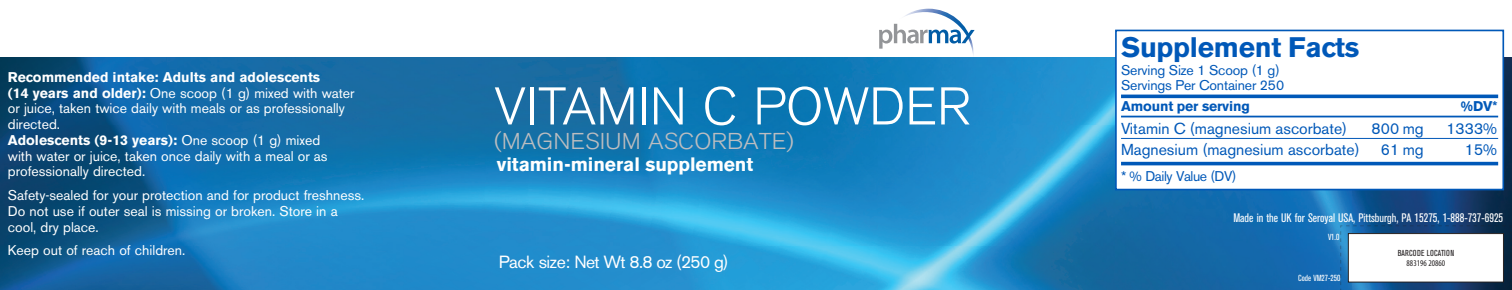
<style>
.page{position:relative;width:1512px;height:290px;background:#fff}
.page>*{position:absolute;margin:0;border:0;box-sizing:border-box;transform-origin:0 0}
._6_title{font:300 52.5px "Akzidenz Grotesk BE";color:#fff}
.t1{font:700 28px "Akzidenz Grotesk BE";letter-spacing:-.01em;color:#0058b8}
._6_title-2{font:300 22.75px "Akzidenz Grotesk BE";color:#bcbdc0;scale:1.06 1}
._3_code{font:700 19.25px "Akzidenz Grotesk BE";letter-spacing:-.005em;color:#fff}
._5__Pack_size{font:17.5px "Akzidenz Grotesk BE";letter-spacing:-.035em;color:#fff}
.Paragraph_Style_1{font:15.75px "Akzidenz Grotesk BE";color:#0058b8}
.Paragraph_Style_2{font:15.75px "Akzidenz Grotesk BE";color:#0058b8}
._4_Recommended{font:14px/15.8px "Akzidenz Grotesk BE";color:#fff}
._4_Recommended-2{font:14px "Akzidenz Grotesk BE";letter-spacing:-.01em;color:#0058b8}
.t2{font:700 14px "Akzidenz Grotesk BE";letter-spacing:-.01em;color:#0058b8}
._4_Recommended-3{font:14px "Akzidenz Grotesk BE";letter-spacing:-.03em;color:#0058b8}
._4_Recommended-4{font:condensed 12.25px "Akzidenz Grotesk BE";color:#fff}
._3_code-2{font:condensed 8.75px "Akzidenz Grotesk BE";color:#fff}
.t3{font:condensed 8.75px "Myriad Pro";color:#231f20}
._4_Recommended-5{font:condensed 8.75px "Akzidenz Grotesk BE";color:#fff}
.t4{font:condensed 8.58px "Akzidenz Grotesk BE";letter-spacing:.02em;color:#231f20}
.s1{font-weight:700}
</style>
<div class="page">
<svg style="left:879px;top:8px;width:96px;height:50px"></svg>
<img style="left:0;top:58px;width:1512px;height:232px">
<div style="left:1116px;top:30px;width:387px;height:159px;background:#fff"></div>
<hr style="left:1121px;top:95px;width:377px;height:3px;background:#0058b8">
<hr style="left:1121px;top:116px;width:377px;height:1px;background:#0058b8">
<hr style="left:1121px;top:138px;width:377px;height:1px;background:#0058b8">
<hr style="left:1121px;top:162px;width:377px;height:3px;background:#0058b8">
<div style="left:1115px;top:30px;width:389px;height:160px;border:2px solid #0058b8"></div>
<svg style="left:1340px;top:225px;width:172px;height:65px"></svg>
<div style="left:1348px;top:233px;width:155px;height:49px;background:#fff"></div>
<div style="left:1348px;top:233px;width:156px;height:49px;border:1px solid #231f20"></div>
<p class="t1" style="left:1121px;top:31px;width:240px">Supplement Facts</p>
<p class="_4_Recommended-2" style="left:1121px;top:61px;width:160px">Serving Size 1 Scoop (1 g)</p>
<p class="_4_Recommended-2" style="left:1121px;top:77px;width:165px">Servings Per Container 250</p>
<p class="t2" style="left:1121px;top:98px;width:130px">Amount per serving</p>
<p class="t2" style="left:1461px;top:98px;width:38px">%DV*</p>
<p class="Paragraph_Style_1" style="left:1121px;top:119px;width:228px">Vitamin C (magnesium ascorbate)</p>
<p class="Paragraph_Style_1" style="left:1371px;top:119px;width:54px">800 mg</p>
<p class="Paragraph_Style_1" style="left:1446px;top:119px;width:52px">1333%</p>
<p class="Paragraph_Style_2" style="left:1121px;top:140px;width:240px">Magnesium (magnesium ascorbate)</p>
<p class="Paragraph_Style_2" style="left:1381px;top:140px;width:44px">61 mg</p>
<p class="Paragraph_Style_2" style="left:1465px;top:140px;width:34px">15%</p>
<p class="_4_Recommended-3" style="left:1121px;top:167px;width:117px">* % Daily Value (DV)</p>
<p class="_4_Recommended" style="left:8px;top:69px;width:348px"><span class="s1">Recommended intake: Adults and adolescents<br>(14 years and older):</span> One scoop (1 g) mixed with water or juice, taken twice daily with meals or as professionally directed.<br><span class="s1">Adolescents (9-13 years):</span> One scoop (1 g) mixed<br>with water or juice, taken once daily with a meal or as professionally directed.</p>
<p class="_4_Recommended" style="left:8px;top:187px;width:358px">Safety-sealed for your protection and for product freshness.<br>Do not use if outer seal is missing or broken. Store in a cool, dry place.</p>
<p class="_4_Recommended" style="left:8px;top:242px;width:179px">Keep out of reach of children.</p>
<p class="t4" style="left:1398px;top:248px;width:58px">BARCODE LOCATION</p>
<p class="t3" style="left:1407px;top:259px;width:40px">883196 20860</p>
<p class="_6_title" style="left:494px;top:77px;width:478px">VITAMIN C POWDER</p>
<p class="_6_title-2" style="left:494px;top:128px;width:284px">(MAGNESIUM ASCORBATE)</p>
<p class="_3_code" style="left:497px;top:153px;width:258px">vitamin-mineral supplement</p>
<p class="_4_Recommended-4" style="left:1233px;top:211px;width:271px">Made in the UK for Seroyal USA, Pittsburgh, PA 15275, 1-888-737-6925</p>
<p class="_4_Recommended-5" style="left:1328px;top:232px;width:13px">V1.0</p>
<p class="_3_code-2" style="left:1298px;top:273px;width:44px">Code VM27-250</p>
<p class="_5__Pack_size" style="left:499px;top:252px;width:231px">Pack size: Net Wt 8.8 oz (250 g)</p>
</div>
